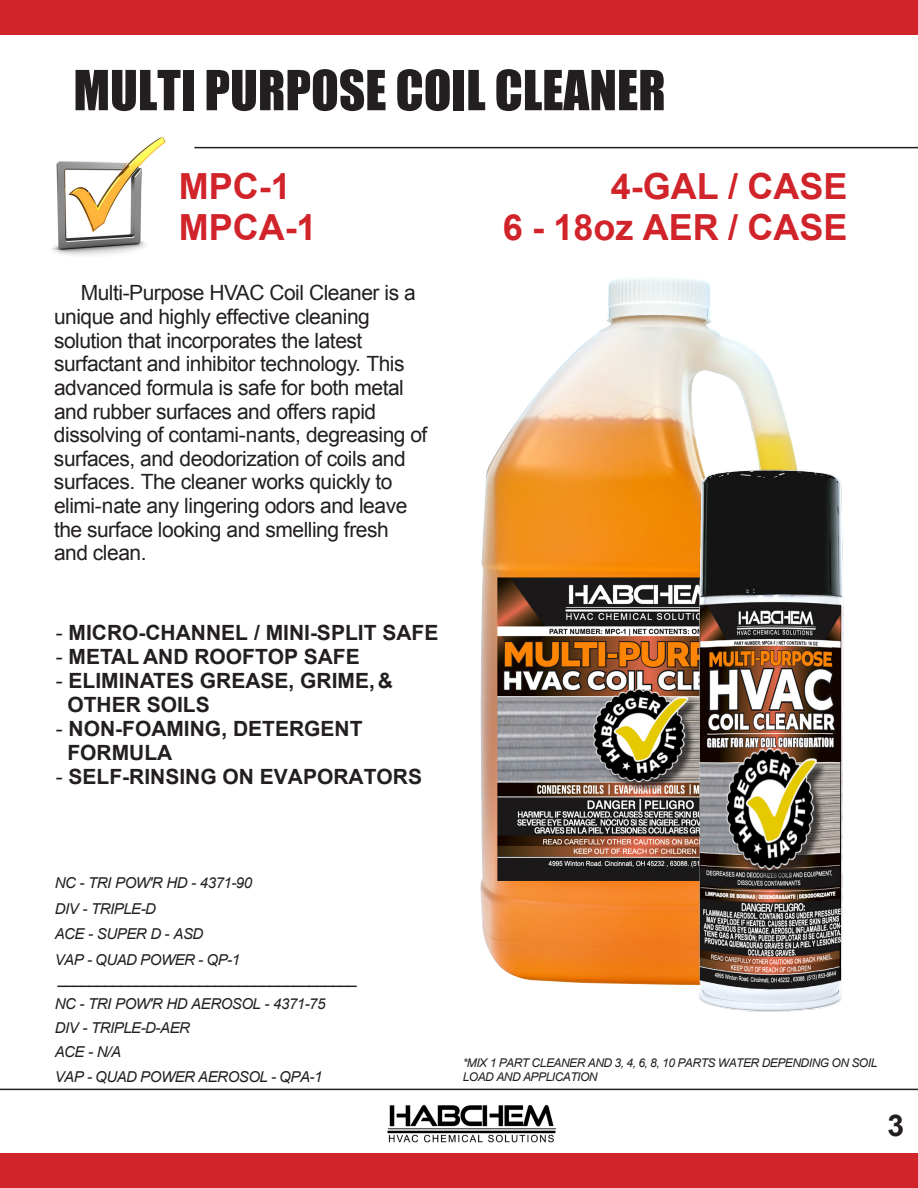
<style>
.page{position:relative;width:918px;height:1188px;background:#fff}
.page>*{position:absolute;margin:0;border:0;box-sizing:border-box;transform-origin:0 0}
.t1{font:51px "Impact";color:#231f20}
.t2{font:700 36px "Arial";color:#d1232a}
.t3{font:700 30px "Arial";color:#221e1f}
.t4{font:21px/23.7px "Arial";letter-spacing:-.025em;color:#231f20}
.t5{font:700 21px/24px "Arial";color:#231f20}
.t6{font:italic 15px/24.3px "Arial";letter-spacing:-.03em;color:#231f20}
.t7{font:italic 12px/14.4px "Arial";letter-spacing:-.04em;color:#221e1f}
.s1{font-weight:400}
.s2{font-style:inherit}
</style>
<div class="page">
<div style="left:0;top:1154px;width:918px;height:34px;background:#d1232a"></div>
<img style="left:387px;top:1104px;width:170px;height:39px">
<hr style="left:0;top:1089px;width:918px;height:1px;background:#231f20">
<div style="left:0;top:0;width:918px;height:34px;background:#d1232a"></div>
<img style="left:51px;top:136px;width:115px;height:120px">
<hr style="left:194px;top:147px;width:724px;height:1px;background:#231f20">
<img style="left:480px;top:277px;width:309px;height:708px">
<img style="left:665px;top:430px;width:179px;height:582px">
<p class="t1" style="left:73px;top:51px;width:594px">MULTI PURPOSE COIL CLEANER</p>
<p class="t2" style="left:179px;top:163px;width:113px">MPC-1</p>
<p class="t2" style="left:611px;top:163px;width:238px">4-GAL / CASE</p>
<p class="t2" style="left:179px;top:204px;width:139px">MPCA-1</p>
<p class="t2" style="left:503px;top:204px;width:346px">6 - 18oz AER / CASE</p>
<p class="t4" style="left:54px;top:281px;width:375px;text-indent:27px">Multi-Purpose HVAC Coil Cleaner is a unique and highly effective cleaning solution that incorporates the latest surfactant and inhibitor technology. This advanced formula is safe for both metal and rubber surfaces and offers rapid dissolving of contami-nants, degreasing of surfaces, and deodorization of coils and surfaces. The cleaner works quickly to elimi-nate any lingering odors and leave the surface looking and smelling fresh and clean.</p>
<p class="t5" style="left:56px;top:621px;width:384px"><span class="s1">-</span> MICRO-CHANNEL / MINI-SPLIT SAFE</p>
<p class="t5" style="left:56px;top:645px;width:306px"><span class="s1">-</span> METAL AND ROOFTOP SAFE</p>
<p class="t5" style="left:67px;top:669px;width:327px;text-indent:-12px"><span class="s1">-</span> ELIMINATES GREASE, GRIME, &amp;<br>OTHER SOILS</p>
<p class="t5" style="left:67px;top:717px;width:297px;text-indent:-12px"><span class="s1">-</span> NON-FOAMING, DETERGENT<br>FORMULA</p>
<p class="t5" style="left:56px;top:765px;width:368px"><span class="s1">-</span> SELF-RINSING ON EVAPORATORS</p>
<p class="t6" style="left:55px;top:871px;width:199px;line-height:25.5px">NC - TRI POW'R HD - 4371-90<br>DIV - TRIPLE-D<br>ACE - SUPER D - ASD<br><span class="s2">VAP - QUAD POWER - QP-1</span></p>
<p class="t6" style="left:55px;top:967px;width:304px">______________________________________<br>NC - TRI POW'R HD AEROSOL - 4371-75<br>DIV - TRIPLE-D-AER<br>ACE - N/A<br><span class="s2">VAP - QUAD POWER AEROSOL - QPA-1</span></p>
<p class="t7" style="left:463px;top:1056px;width:416px">*MIX 1 PART CLEANER AND 3, 4, 6, 8, 10 PARTS WATER DEPENDING ON SOIL<br>LOAD AND APPLICATION</p>
<h3 class="t3" style="left:887px;top:1104px;width:18px">3</h3>
</div>
